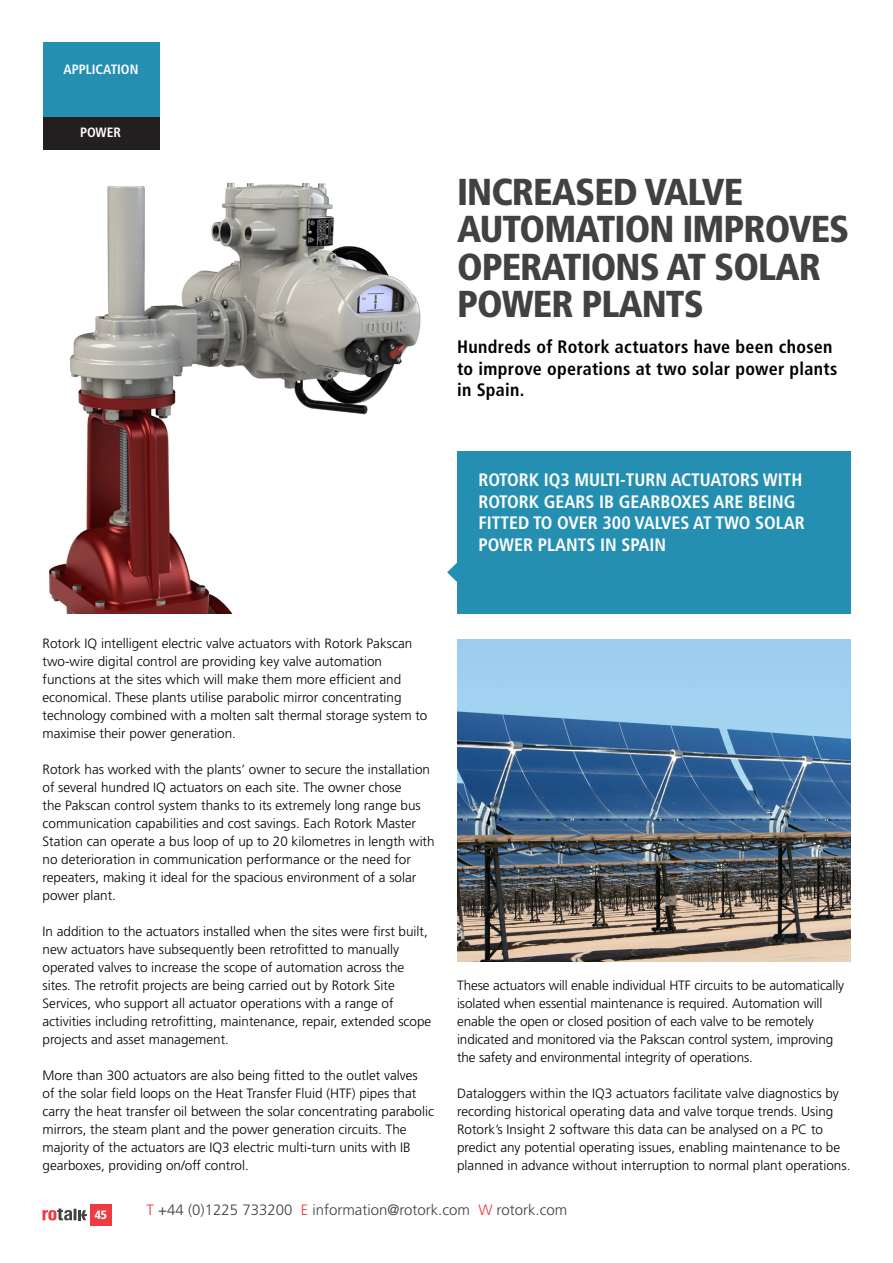
<style>
.page{position:relative;width:893px;height:1263px;background:#fff}
.page>*{position:absolute;margin:0;border:0;box-sizing:border-box;transform-origin:0 0}
.article_heading{font:900 condensed 37.5px/37.5px "Frutiger LT Pro";letter-spacing:-.025em;color:#424041}
.sub-head_or_pullquot{font:700 condensed 18px/21.6px "Frutiger LT Pro";color:#fff}
.sub-head_or_pullquot-2{font:700 condensed 18px/21.6px "Frutiger LT Pro";letter-spacing:.015em;color:#000001}
.Index_headings{font:300 15px "Frutiger LT Pro";color:#424041}
.Body_serif_on_white{font:300 13.5px/18px "Frutiger LT Pro";color:#000001}
.Section_tab{font:700 condensed 13.5px "Frutiger LT Pro";color:#fff}
.t1{font:900 condensed 12px "Frutiger LT Pro";color:#fff}
.s1{color:#ee3a41}
</style>
<div class="page">
<svg style="left:43px;top:1208px;width:44px;height:12px"></svg>
<div style="left:90px;top:1204px;width:22px;height:21px;background:#ee3a41"></div>
<div style="left:457px;top:451px;width:393px;height:163px;background:#258fb2"></div>
<svg style="left:447px;top:562px;width:10px;height:20px"></svg>
<div style="left:43px;top:43px;width:116px;height:107px;background:#258fb2"></div>
<div style="left:43px;top:117px;width:116px;height:33px;background:#231f20"></div>
<img style="left:49px;top:182px;width:372px;height:432px">
<img style="left:457px;top:639px;width:393px;height:322px">
<p class="Section_tab" style="left:64px;top:61px;width:76px">APPLICATION</p>
<p class="Section_tab" style="left:80px;top:124px;width:43px">POWER</p>
<p class="article_heading" style="left:457px;top:173px;width:394px">INCREASED VALVE<br>AUTOMATION IMPROVES<br>OPERATIONS AT SOLAR<br>POWER PLANTS</p>
<p class="sub-head_or_pullquot-2" style="left:457px;top:336px;width:382px">Hundreds of Rotork actuators have been chosen to improve operations at two solar power plants in Spain.</p>
<p class="sub-head_or_pullquot" style="left:478px;top:469px;width:328px">ROTORK IQ3 MULTI-TURN ACTUATORS WITH<br>ROTORK GEARS IB GEARBOXES ARE BEING<br>FITTED TO OVER 300 VALVES AT TWO SOLAR<br>POWER PLANTS IN SPAIN</p>
<p class="Body_serif_on_white" style="left:43px;top:634px;width:386px">Rotork IQ intelligent electric valve actuators with Rotork Pakscan two-wire digital control are providing key valve automation functions at the sites which will make them more efficient and economical. These plants utilise parabolic mirror concentrating technology combined with a molten salt thermal storage system to maximise their power generation.</p>
<p class="Body_serif_on_white" style="left:43px;top:760px;width:394px">Rotork has worked with the plants’ owner to secure the installation of several hundred IQ actuators on each site. The owner chose<br>the Pakscan control system thanks to its extremely long range bus communication capabilities and cost savings. Each Rotork Master Station can operate a bus loop of up to 20 kilometres in length with no deterioration in communication performance or the need for repeaters, making it ideal for the spacious environment of a solar power plant.</p>
<p class="Body_serif_on_white" style="left:43px;top:922px;width:390px">In addition to the actuators installed when the sites were first built, new actuators have subsequently been retrofitted to manually operated valves to increase the scope of automation across the sites. The retrofit projects are being carried out by Rotork Site Services, who support all actuator operations with a range of activities including retrofitting, maintenance, repair, extended scope projects and asset management.</p>
<p class="Body_serif_on_white" style="left:43px;top:1066px;width:393px">More than 300 actuators are also being fitted to the outlet valves<br>of the solar field loops on the Heat Transfer Fluid (HTF) pipes that carry the heat transfer oil between the solar concentrating parabolic mirrors, the steam plant and the power generation circuits. The majority of the actuators are IQ3 electric multi-turn units with IB gearboxes, providing on/off control.</p>
<p class="Body_serif_on_white" style="left:457px;top:976px;width:389px">These actuators will enable individual HTF circuits to be automatically isolated when essential maintenance is required. Automation will enable the open or closed position of each valve to be remotely indicated and monitored via the Pakscan control system, improving the safety and environmental integrity of operations.</p>
<p class="Body_serif_on_white" style="left:457px;top:1084px;width:395px">Dataloggers within the IQ3 actuators facilitate valve diagnostics by recording historical operating data and valve torque trends. Using Rotork’s Insight 2 software this data can be analysed on a PC to predict any potential operating issues, enabling maintenance to be planned in advance without interruption to normal plant operations.</p>
<p class="t1" style="left:95px;top:1208px;width:14px">45</p>
<p class="Index_headings" style="left:147px;top:1201px;width:422px"><span class="s1">T</span> +44 (0)1225 733200 <span class="s1">E</span> information@rotork.com <span class="s1">W</span> rotork.com</p>
</div>
